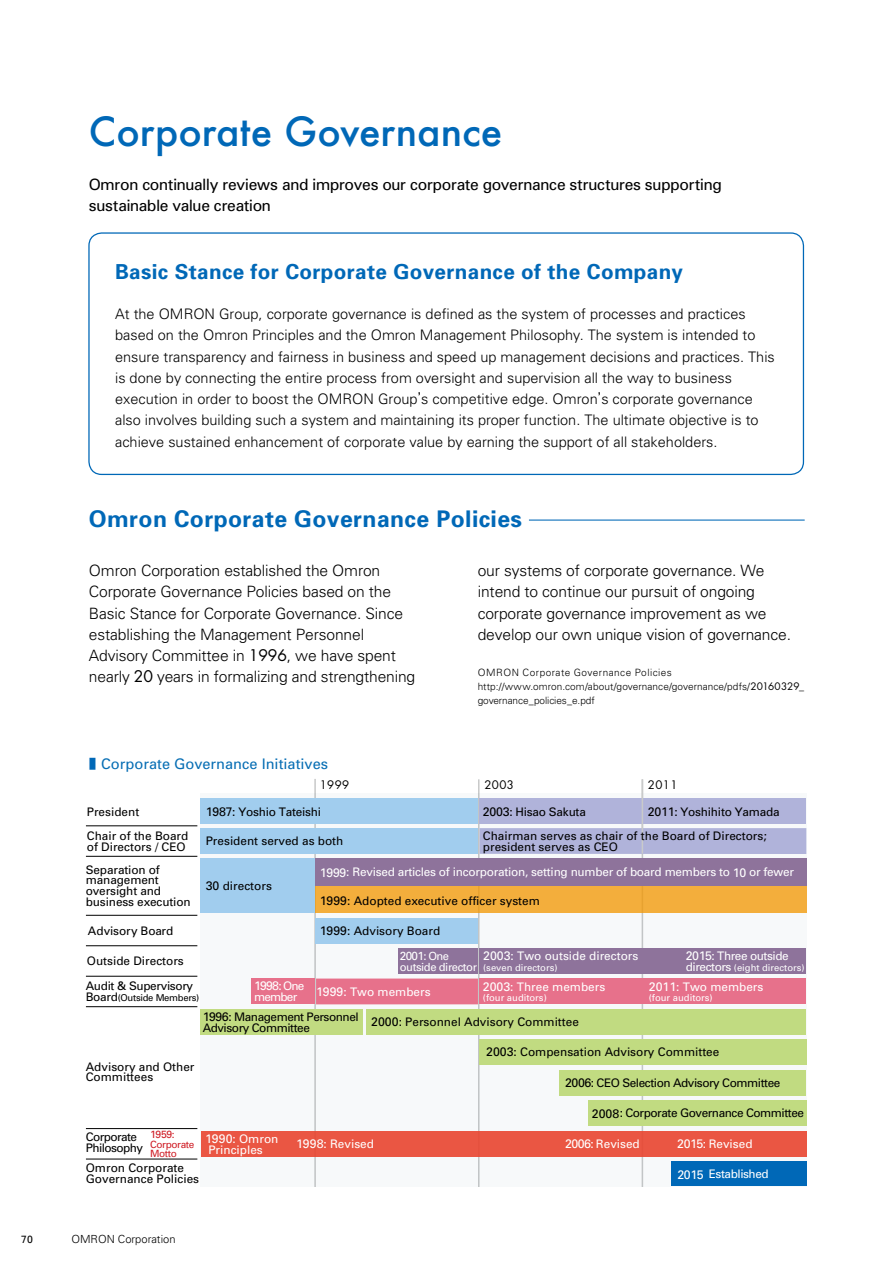
<style>
.page{position:relative;width:893px;height:1263px;background:#fff}
.page>*{position:absolute;margin:0;border:0;box-sizing:border-box;transform-origin:0 0}
.t1{font:500 39px "Futura";color:#0068b7}
.t2{font:700 22.95px "Univers";letter-spacing:.015em;color:#0068b7}
.t3{font:700 20.7px "Univers";letter-spacing:.015em;color:#0068b7}
.t4{font:300 15.6px/21.3px "Univers";letter-spacing:-.01em;color:#000}
.t5{font:15.6px/21.3px "Univers";letter-spacing:-.03em;color:#000}
.t6{font:300 14.55px/21.3px "Univers";color:#000}
.t7{font:14.55px "Univers";color:#076eb4}
.t8{font:12.3px "Univers";color:#fff}
.t9{font:11.85px/10.8px "Univers";color:#000}
.t10{font:11.85px/10.8px "Univers";color:#fff}
.t11{font:11.85px "Univers";letter-spacing:-.02em;color:#fff}
.t12{font:11.85px/10.8px "Univers";letter-spacing:-.035em;color:#000}
.t13{font:11.85px "Univers";letter-spacing:-.02em;color:#000}
.t14{font:11.85px/10.8px "Univers";letter-spacing:-.045em;color:#000}
.t15{font:11.85px "Univers";letter-spacing:-.03em;color:#000}
.t16{font:11.7px "Univers";color:#fff}
.t17{font:11.4px "Futura";letter-spacing:.04em;color:#000}
.t18{font:11.25px "Univers";letter-spacing:-.035em;color:#fff}
.t19{font:300 11.1px "Univers";color:#000}
.t20{font:10.5px "Univers";color:#cf1c24}
.t21{font:10.5px "Univers";color:#000}
.t22{font:300 10.05px/13.8px "Univers";letter-spacing:.01em;color:#000}
.t23{font:10.05px/9.3px "Univers";letter-spacing:-.035em;color:#cf1c24}
.t24{font:9.45px "Univers";color:#fff}
.t25{font:9.45px "Univers";letter-spacing:-.03em;color:#000}
.s1{font-family:"Gothic BBB Pro";font-weight:500;font-size:13.8px}
.s2{font-family:"Futura";font-weight:400}
.s3{font-family:"Midashi Go Pro MB31";font-size:13.8px;color:#0068b7}
.s4{font-size:12.3px}
.s5{font-size:11.85px}
.s6{font-size:11.25px}
.s7{font-size:10.05px}
</style>
<div class="page">
<div style="left:88px;top:232px;width:716px;height:243px;border:1px solid #0068b7;border-radius:13px"></div>
<hr style="left:529px;top:519px;width:276px;height:2px;background:#0068b7">
<div style="left:200px;top:793px;width:606px;height:393px;background:#f7f9fa"></div>
<hr style="left:478px;top:779px;width:2px;height:407px;background:#c9caca">
<hr style="left:642px;top:779px;width:1px;height:407px;background:#c9caca">
<hr style="left:314px;top:779px;width:2px;height:407px;background:#c9caca">
<div style="left:200px;top:1009px;width:162px;height:26px;background:#c1db81"></div>
<div style="left:366px;top:1009px;width:440px;height:26px;background:#c1db81"></div>
<div style="left:479px;top:1039px;width:327px;height:26px;background:#c1db81"></div>
<div style="left:559px;top:1070px;width:247px;height:26px;background:#c1db81"></div>
<div style="left:588px;top:1100px;width:218px;height:26px;background:#c1db81"></div>
<div style="left:398px;top:948px;width:80px;height:26px;background:#8e739b"></div>
<div style="left:479px;top:948px;width:327px;height:26px;background:#8e739b"></div>
<div style="left:479px;top:978px;width:327px;height:26px;background:#e7718b"></div>
<div style="left:251px;top:978px;width:63px;height:26px;background:#e7718b"></div>
<div style="left:316px;top:978px;width:162px;height:26px;background:#e7718b"></div>
<div style="left:316px;top:917px;width:162px;height:26px;background:#a1cdee"></div>
<div style="left:200px;top:798px;width:278px;height:25px;background:#a1cdee"></div>
<div style="left:479px;top:798px;width:327px;height:25px;background:#b0b3da"></div>
<div style="left:200px;top:858px;width:115px;height:55px;background:#a1cdee"></div>
<div style="left:315px;top:886px;width:491px;height:27px;background:#f3ae3c"></div>
<div style="left:315px;top:858px;width:491px;height:28px;background:#8e739b"></div>
<div style="left:201px;top:1131px;width:605px;height:26px;background:#ea5643"></div>
<div style="left:200px;top:828px;width:278px;height:26px;background:#a1cdee"></div>
<div style="left:479px;top:828px;width:327px;height:26px;background:#b0b3da"></div>
<hr style="left:86px;top:825px;width:111px;height:1px;background:#000">
<hr style="left:86px;top:976px;width:111px;height:1px;background:#000">
<hr style="left:86px;top:945px;width:111px;height:1px;background:#000">
<hr style="left:86px;top:856px;width:111px;height:1px;background:#000">
<hr style="left:86px;top:915px;width:111px;height:1px;background:#000">
<hr style="left:86px;top:1006px;width:111px;height:1px;background:#000">
<div style="left:671px;top:1161px;width:135px;height:25px;background:#0068b7"></div>
<hr style="left:86px;top:1159px;width:111px;height:1px;background:#000">
<hr style="left:642px;top:779px;width:1px;height:74px;background:#c9caca">
<hr style="left:86px;top:1128px;width:111px;height:1px;background:#000">
<h1 class="t1" style="left:89px;top:104px;width:415px">Corporate Governance</h1>
<p class="t5" style="left:89px;top:173px;width:635px">Omron continually reviews and improves our corporate governance structures supporting sustainable value creation</p>
<h3 class="t3" style="left:115px;top:258px;width:569px">Basic Stance for Corporate Governance of the Company</h3>
<p class="t6" style="left:115px;top:303px;width:661px">At the OMRON Group, corporate governance is defined as the system of processes and practices based on the Omron Principles and the Omron Management Philosophy. The system is intended to ensure transparency and fairness in business and speed up management decisions and practices. This is done by connecting the entire process from oversight and supervision all the way to business execution in order to boost the OMRON Group<span class="s1">’</span>s competitive edge. Omron<span class="s1">’</span>s corporate governance also involves building such a system and maintaining its proper function. The ultimate objective is to achieve sustained enhancement of corporate value by earning the support of all stakeholders.</p>
<h2 class="t2" style="left:89px;top:504px;width:435px">Omron Corporate Governance Policies</h2>
<p class="t4" style="left:89px;top:559px;width:328px">Omron Corporation established the Omron Corporate Governance Policies based on the Basic Stance for Corporate Governance. Since establishing the Management Personnel Advisory Committee in <span class="s2">1996</span>, we have spent nearly <span class="s2">20</span> years in formalizing and strengthening</p>
<p class="t4" style="left:478px;top:559px;width:315px">our systems of corporate governance. We intend to continue our pursuit of ongoing corporate governance improvement as we develop our own unique vision of governance.</p>
<p class="t22" style="left:478px;top:665px;width:328px">OMRON Corporate Governance Policies http://www.omron.com/about/governance/governance/pdfs/<span class="s2">20160329</span>_ governance_policies_e.pdf</p>
<p class="t7" style="left:89px;top:755px;width:241px"><span class="s3">■</span> Corporate Governance Initiatives</p>
<p class="t17" style="left:320px;top:777px;width:31px">1999</p>
<p class="t17" style="left:484px;top:777px;width:31px">2003</p>
<p class="t17" style="left:648px;top:777px;width:31px">2011</p>
<p class="t9" style="left:87px;top:806px;width:54px">President</p>
<p class="t9" style="left:483px;top:800px;width:285px;line-height:23.7px"><span class="s4">2003</span>: Hisao Sakuta<br>Chairman serves as chair of the Board of Directors;</p>
<p class="t9" style="left:483px;top:841px;width:137px">president serves as CEO</p>
<p class="t13" style="left:206px;top:805px;width:117px"><span class="s4">1987</span>: Yoshio Tateishi</p>
<p class="t13" style="left:648px;top:805px;width:133px"><span class="s4">2011</span>: Yoshihito Yamada</p>
<p class="t9" style="left:206px;top:835px;width:139px">President served as both</p>
<p class="t9" style="left:206px;top:880px;width:68px"><span class="s4">30</span> directors</p>
<p class="t9" style="left:87px;top:830px;width:103px">Chair of the Board of Directors / CEO</p>
<p class="t9" style="left:86px;top:864px;width:107px">Separation of management oversight and business execution</p>
<p class="t9" style="left:88px;top:925px;width:87px">Advisory Board</p>
<p class="t9" style="left:87px;top:955px;width:98px">Outside Directors</p>
<p class="t11" style="left:320px;top:865px;width:476px"><span class="s4">1999</span>: Revised articles of incorporation, setting number of board members to <span class="s4">10</span> or fewer</p>
<p class="t9" style="left:320px;top:895px;width:222px"><span class="s4">1999</span>: Adopted executive officer system</p>
<p class="t9" style="left:320px;top:925px;width:122px"><span class="s4">1999</span>: Advisory Board</p>
<p class="t10" style="left:483px;top:950px;width:157px"><span class="s4">2003</span>: Two outside directors</p>
<p class="t24" style="left:483px;top:962px;width:76px">(seven directors)</p>
<p class="t11" style="left:686px;top:948px;width:104px"><span class="s4">2015</span>: Three outside</p>
<p class="t24" style="left:686px;top:961px;width:120px"><span class="s5">directors</span> (eight directors)</p>
<p class="t16" style="left:400px;top:948px;width:51px">2001<span class="s6">: One</span></p>
<p class="t18" style="left:400px;top:959px;width:79px">outside director</p>
<p class="t15" style="left:86px;top:979px;width:109px">Audit &amp; Supervisory</p>
<p class="t25" style="left:86px;top:992px;width:115px"><span class="s5">Board</span>(Outside Members)</p>
<p class="t8" style="left:254px;top:978px;width:52px">1998<span class="s5">: One</span></p>
<p class="t11" style="left:254px;top:989px;width:45px">member</p>
<p class="t10" style="left:316px;top:986px;width:116px"><span class="s4">1999</span>: Two members</p>
<p class="t10" style="left:483px;top:981px;width:124px"><span class="s4">2003</span>: Three members</p>
<p class="t24" style="left:483px;top:992px;width:65px">(four auditors)</p>
<p class="t10" style="left:649px;top:981px;width:116px"><span class="s4">2011</span>: Two members</p>
<p class="t24" style="left:649px;top:992px;width:65px">(four auditors)</p>
<p class="t12" style="left:203px;top:1011px;width:158px"><span class="s4">1996</span>: Management Personnel<br>Advisory Committee</p>
<p class="t9" style="left:86px;top:1061px;width:110px">Advisory and Other<br>Committees</p>
<p class="t9" style="left:371px;top:1016px;width:209px"><span class="s4">2000</span>: Personnel Advisory Committee</p>
<p class="t9" style="left:486px;top:1046px;width:235px"><span class="s4">2003</span>: Compensation Advisory Committee</p>
<p class="t12" style="left:565px;top:1077px;width:217px"><span class="s4">2006</span>: CEO Selection Advisory Committee</p>
<p class="t12" style="left:592px;top:1108px;width:214px"><span class="s4">2008</span>: Corporate Governance Committee</p>
<p class="t14" style="left:86px;top:1131px;width:59px">Corporate<br>Philosophy</p>
<p class="t20" style="left:150px;top:1128px;width:26px">1959<span class="s7">:</span></p>
<p class="t10" style="left:205px;top:1133px;width:75px"><span class="s4">1990</span>: Omron<br>Principles</p>
<p class="t10" style="left:296px;top:1138px;width:79px"><span class="s4">1998</span>: Revised</p>
<p class="t10" style="left:565px;top:1138px;width:76px"><span class="s4">2006</span>: Revised</p>
<p class="t10" style="left:677px;top:1138px;width:77px"><span class="s4">2015</span>: Revised</p>
<p class="t23" style="left:150px;top:1139px;width:46px">Corporate<br>Motto</p>
<p class="t9" style="left:86px;top:1162px;width:115px">Omron Corporate<br>Governance Policies</p>
<p class="t11" style="left:677px;top:1167px;width:93px"><span class="s4">2015</span> Established</p>
<p class="t21" style="left:21px;top:1232px;width:13px">70</p>
<p class="t19" style="left:71px;top:1232px;width:106px">OMRON Corporation</p>
</div>
